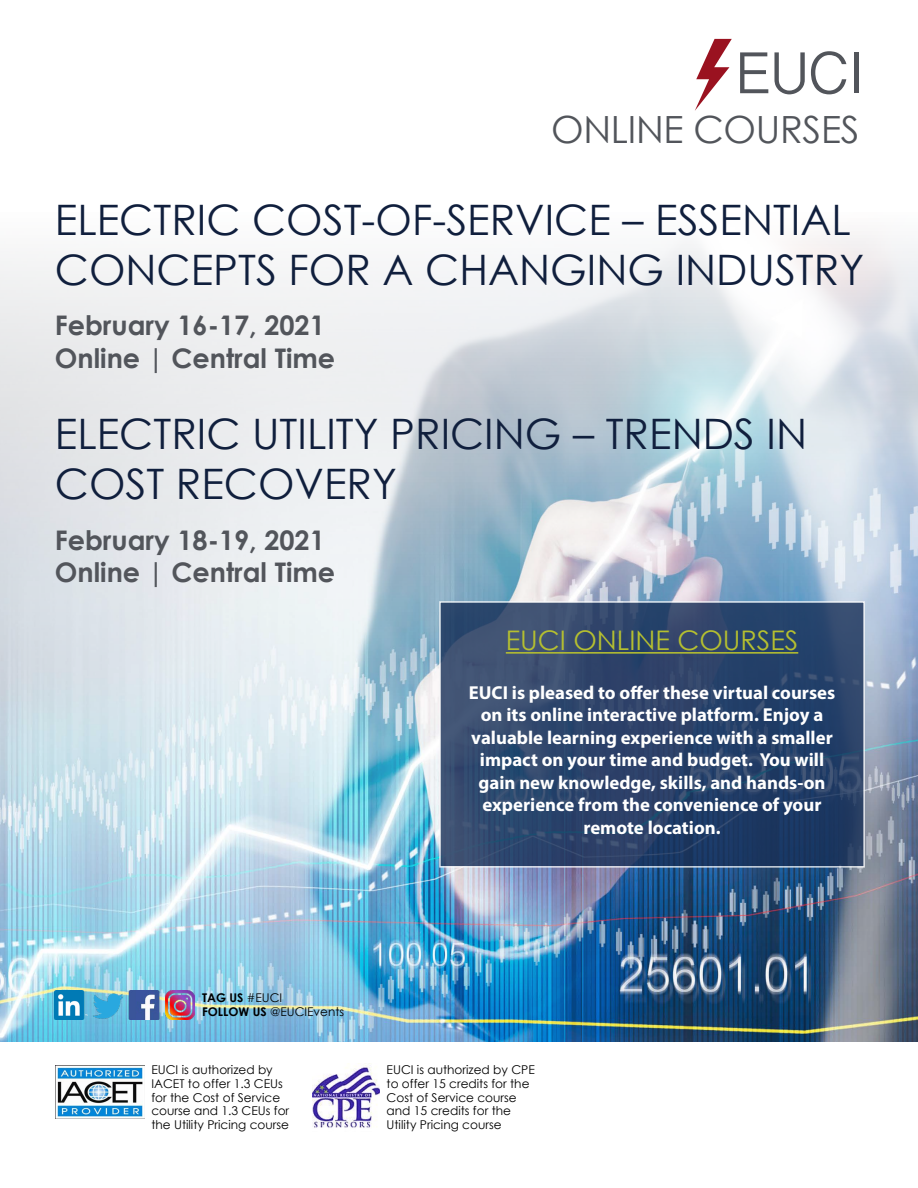
<style>
.page{position:relative;width:918px;height:1188px;background:#fff}
.page>*{position:absolute;margin:0;border:0;box-sizing:border-box;transform-origin:0 0}
.t1{font:42px/50.4px "Century Gothic";color:#101f3d}
.t2{font:37.5px "Century Gothic";letter-spacing:-.01em;color:#52555b}
.t3{font:700 27px/32.4px "Century Gothic";color:#52555b}
.t4{font:27px "Century Gothic";color:#b5bf30}
.t5{font:700 18.75px/22.5px "Myriad Pro";color:#fff;text-align:center}
.t6{font:12.15px/13.6px "Century Gothic";color:#000}
.t7{font:12px/14.4px "Century Gothic";color:#000}
.s1{font-weight:700}
</style>
<div class="page">
<img style="left:0;top:235px;width:918px;height:806px">
<img style="left:56px;top:1065px;width:88px;height:52px">
<img style="left:313px;top:1065px;width:66px;height:63px">
<svg style="left:740px;top:52px;width:28px;height:41px"></svg>
<svg style="left:774px;top:52px;width:31px;height:42px"></svg>
<svg style="left:811px;top:51px;width:35px;height:43px"></svg>
<hr style="left:855px;top:52px;width:4px;height:41px;background:#52555b">
<svg style="left:695px;top:39px;width:37px;height:72px"></svg>
<img style="left:126px;top:990px;width:37px;height:30px">
<img style="left:90px;top:988px;width:36px;height:35px">
<img style="left:55px;top:991px;width:33px;height:29px">
<img style="left:166px;top:990px;width:29px;height:30px">
<svg style="left:439px;top:601px;width:426px;height:267px;background:#30476d"></svg>
<hr style="left:506px;top:652px;width:292px;height:2px;background:#b5bf30">
<h2 class="t2" style="left:551px;top:103px;width:310px">ONLINE COURSES</h2>
<h1 class="t1" style="left:55px;top:194px;width:811px">ELECTRIC COST-OF-SERVICE – ESSENTIAL<br>CONCEPTS FOR A CHANGING INDUSTRY</h1>
<h3 class="t3" style="left:55px;top:308px;width:282px">February 16-17, 2021<br>Online | Central Time</h3>
<h1 class="t1" style="left:55px;top:408px;width:754px">ELECTRIC UTILITY PRICING – TRENDS IN<br>COST RECOVERY</h1>
<h3 class="t3" style="left:55px;top:522px;width:282px">February 18-19, 2021<br>Online | Central Time</h3>
<h3 class="t4" style="left:506px;top:622px;width:294px">EUCI ONLINE COURSES</h3>
<p class="t7" style="left:202px;top:990px;width:143px"><span class="s1">TAG US</span> #EUCI<br><span class="s1">FOLLOW US</span> @EUCIEvents</p>
<p class="t5" style="left:469px;top:680px;width:368px">EUCI is pleased to offer these virtual courses on its online interactive platform. Enjoy a valuable learning experience with a smaller impact on your time and budget. You will gain new knowledge, skills, and hands-on experience from the convenience of your remote location.</p>
<p class="t6" style="left:151px;top:1063px;width:139px">EUCI is authorized by<br>IACET to offer 1.3 CEUs for the Cost of Service course and 1.3 CEUs for the Utility Pricing course</p>
<p class="t6" style="left:387px;top:1063px;width:150px">EUCI is authorized by CPE to offer 15 credits for the<br>Cost of Service course and 15 credits for the<br>Utility Pricing course</p>
</div>
